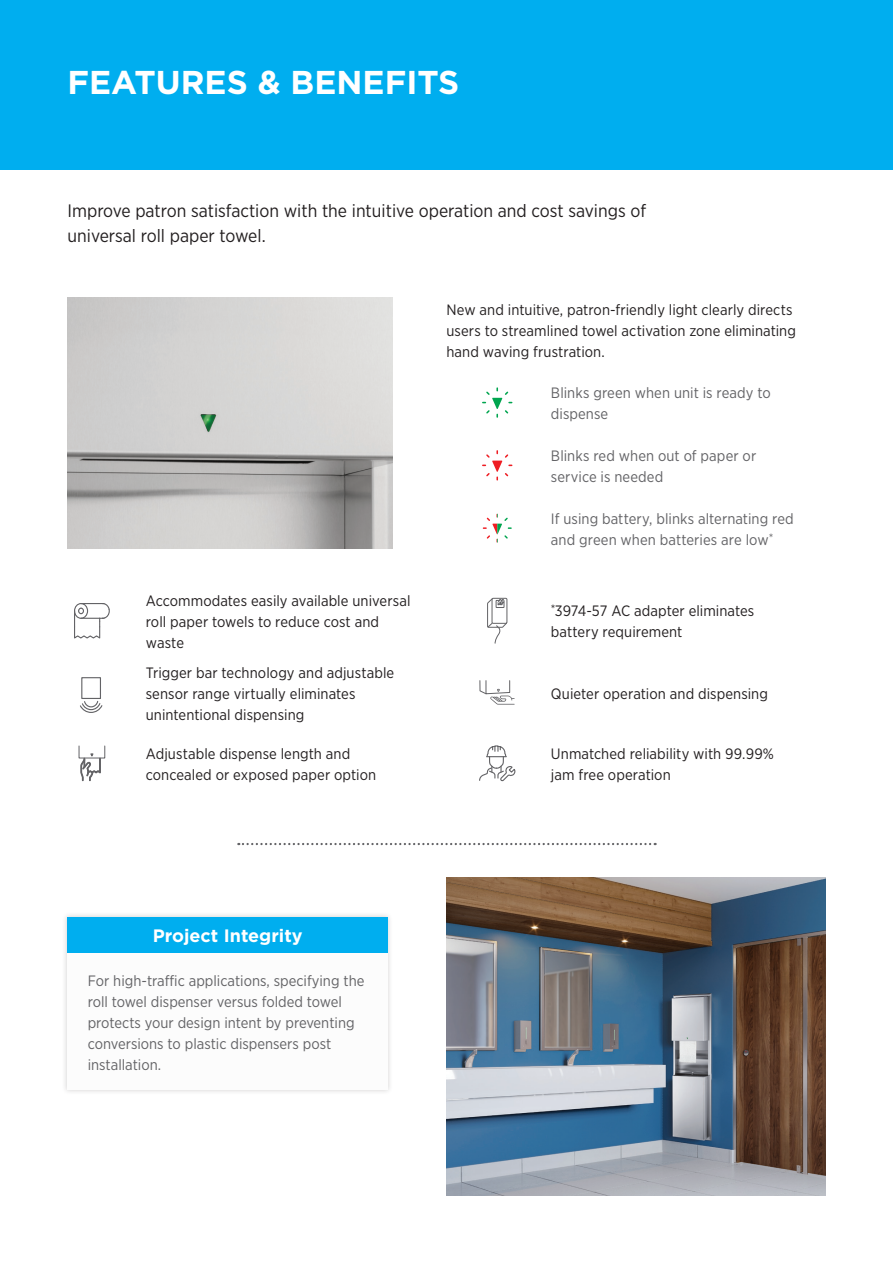
<style>
.page{position:relative;width:893px;height:1263px;background:#fff}
.page>*{position:absolute;margin:0;border:0;box-sizing:border-box;transform-origin:0 0}
.t1{font:700 33px "Gotham";color:#fff}
.t2{font:18px/25.5px "Gotham Narrow";color:#231f20}
.t3{font:700 18px "Gotham";color:#fff}
.t4{font:15px/21px "Gotham Narrow";letter-spacing:.005em;color:#231f20}
.t5{font:15px/21px "Gotham Narrow";color:#636366}
</style>
<div class="page">
<div style="left:0;top:0;width:893px;height:170px;background:#00aeef"></div>
<svg style="left:238px;top:843px;width:418px;height:2px"></svg>
<img style="left:68px;top:298px;width:325px;height:250px">
<img style="left:446px;top:877px;width:379px;height:318px">
<svg style="left:74px;top:603px;width:36px;height:36px"></svg>
<svg style="left:487px;top:597px;width:21px;height:47px"></svg>
<div style="left:81px;top:677px;width:20px;height:22px;border:1px solid #636366"></div>
<svg style="left:80px;top:700px;width:23px;height:13px"></svg>
<svg style="left:479px;top:680px;width:36px;height:25px"></svg>
<svg style="left:81px;top:753px;width:20px;height:28px"></svg>
<svg style="left:479px;top:745px;width:37px;height:37px"></svg>
<svg style="left:483px;top:388px;width:29px;height:29px"></svg>
<svg style="left:483px;top:451px;width:29px;height:29px"></svg>
<svg style="left:483px;top:514px;width:29px;height:29px"></svg>
<div style="left:62px;top:911px;width:332px;height:185px;background:#231f20;opacity:.2"></div>
<div style="left:68px;top:917px;width:320px;height:36px;background:#00aeef"></div>
<div style="left:68px;top:953px;width:320px;height:137px;background:#fcfcfc"></div>
<p class="t1" style="left:68px;top:60px;width:393px">FEATURES &amp; BENEFITS</p>
<p class="t2" style="left:68px;top:197px;width:580px">Improve patron satisfaction with the intuitive operation and cost savings of universal roll paper towel.</p>
<p class="t4" style="left:446px;top:299px;width:351px">New and intuitive, patron-friendly light clearly directs users to streamlined towel activation zone eliminating hand waving frustration.</p>
<p class="t5" style="left:551px;top:382px;width:221px">Blinks green when unit is ready to dispense</p>
<p class="t5" style="left:551px;top:445px;width:207px">Blinks red when out of paper or service is needed</p>
<p class="t5" style="left:551px;top:508px;width:244px">If using battery, blinks alternating red and green when batteries are low<sup>*</sup></p>
<p class="t4" style="left:146px;top:590px;width:266px">Accommodates easily available universal roll paper towels to reduce cost and waste</p>
<p class="t4" style="left:551px;top:600px;width:205px"><sup>*</sup>3974-57 AC adapter eliminates battery requirement</p>
<p class="t4" style="left:146px;top:661px;width:250px">Trigger bar technology and adjustable sensor range virtually eliminates unintentional dispensing</p>
<p class="t4" style="left:551px;top:682px;width:219px">Quieter operation and dispensing</p>
<p class="t4" style="left:146px;top:743px;width:232px">Adjustable dispense length and concealed or exposed paper option</p>
<p class="t4" style="left:551px;top:743px;width:225px">Unmatched reliability with 99.99% jam free operation</p>
<p class="t3" style="left:153px;top:924px;width:151px">Project Integrity</p>
<p class="t5" style="left:88px;top:970px;width:278px">For high-traffic applications, specifying the roll towel dispenser versus folded towel protects your design intent by preventing conversions to plastic dispensers post installation.</p>
</div>
